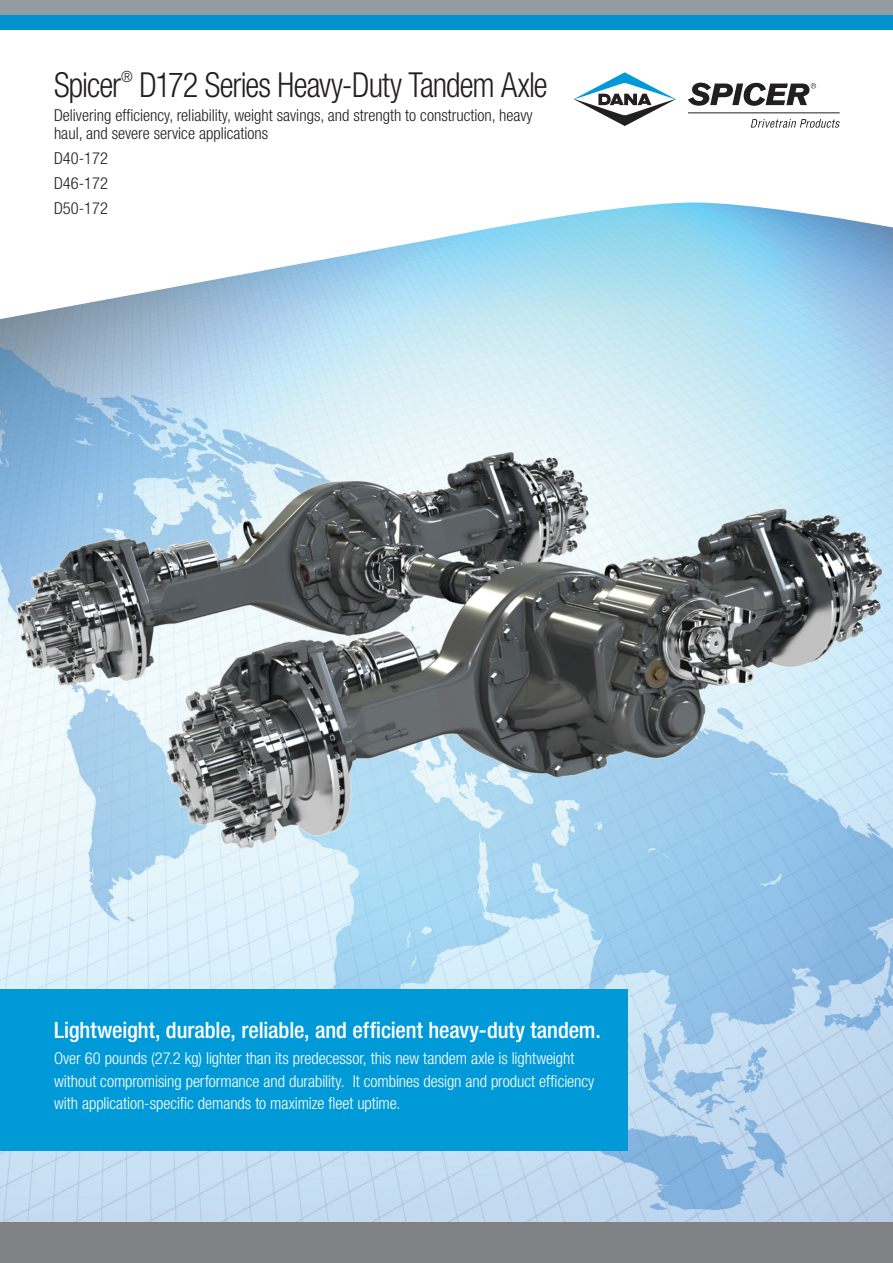
<style>
.page{position:relative;width:893px;height:1263px;background:#808285}
.page>*{position:absolute;margin:0;border:0;box-sizing:border-box;transform-origin:0 0}
.t1{font:300 condensed 34.5px "Helvetica Neue LT Std";letter-spacing:-.03em;color:#231f20;scale:.94 1}
.Large_Subhead{font:500 condensed 22.5px "Helvetica Neue LT Std";letter-spacing:-.005em;color:#fff}
.Intro_Paragraph{font:300 condensed 16.5px/22.5px "Helvetica Neue LT Std";letter-spacing:-.005em;color:#fff}
.Title_Descriptor{font:300 condensed 16.5px/18px "Helvetica Neue LT Std";color:#231f20}
</style>
<div class="page">
<img style="left:0;top:322px;width:893px;height:900px">
<svg style="left:0;top:30px;width:893px;height:292px;background:#e3f1f9"></svg>
<div style="left:0;top:0;width:893px;height:16px;background:#959ca1"></div>
<div style="left:0;top:15px;width:893px;height:15px;background:#0093d0"></div>
<svg style="left:572px;top:72px;width:105px;height:55px;background:#c2d0d6"></svg>
<hr style="left:688px;top:113px;width:152px;height:1px;background:#231f20">
<svg style="left:688px;top:83px;width:128px;height:23px;background:#8a8888"></svg>
<svg style="left:751px;top:119px;width:89px;height:9px"></svg>
<div style="left:0;top:989px;width:628px;height:161px;background:#009ad9"></div>
<p class="t1" style="left:54px;top:65px;width:527px">Spicer<sup>®</sup> D172 Series Heavy-Duty Tandem Axle</p>
<p class="Title_Descriptor" style="left:54px;top:106px;width:480px">Delivering efficiency, reliability, weight savings, and strength to construction, heavy haul, and severe service applications</p>
<p class="Title_Descriptor" style="left:54px;top:149px;width:55px">D40-172</p>
<p class="Title_Descriptor" style="left:54px;top:174px;width:55px">D46-172</p>
<p class="Title_Descriptor" style="left:54px;top:199px;width:55px">D50-172</p>
<p class="Large_Subhead" style="left:54px;top:1017px;width:548px">Lightweight, durable, reliable, and efficient heavy-duty tandem.</p>
<p class="Intro_Paragraph" style="left:54px;top:1047px;width:542px">Over 60 pounds (27.2 kg) lighter than its predecessor, this new tandem axle is lightweight without compromising performance and durability. It combines design and product efficiency with application-specific demands to maximize fleet uptime.</p>
</div>
